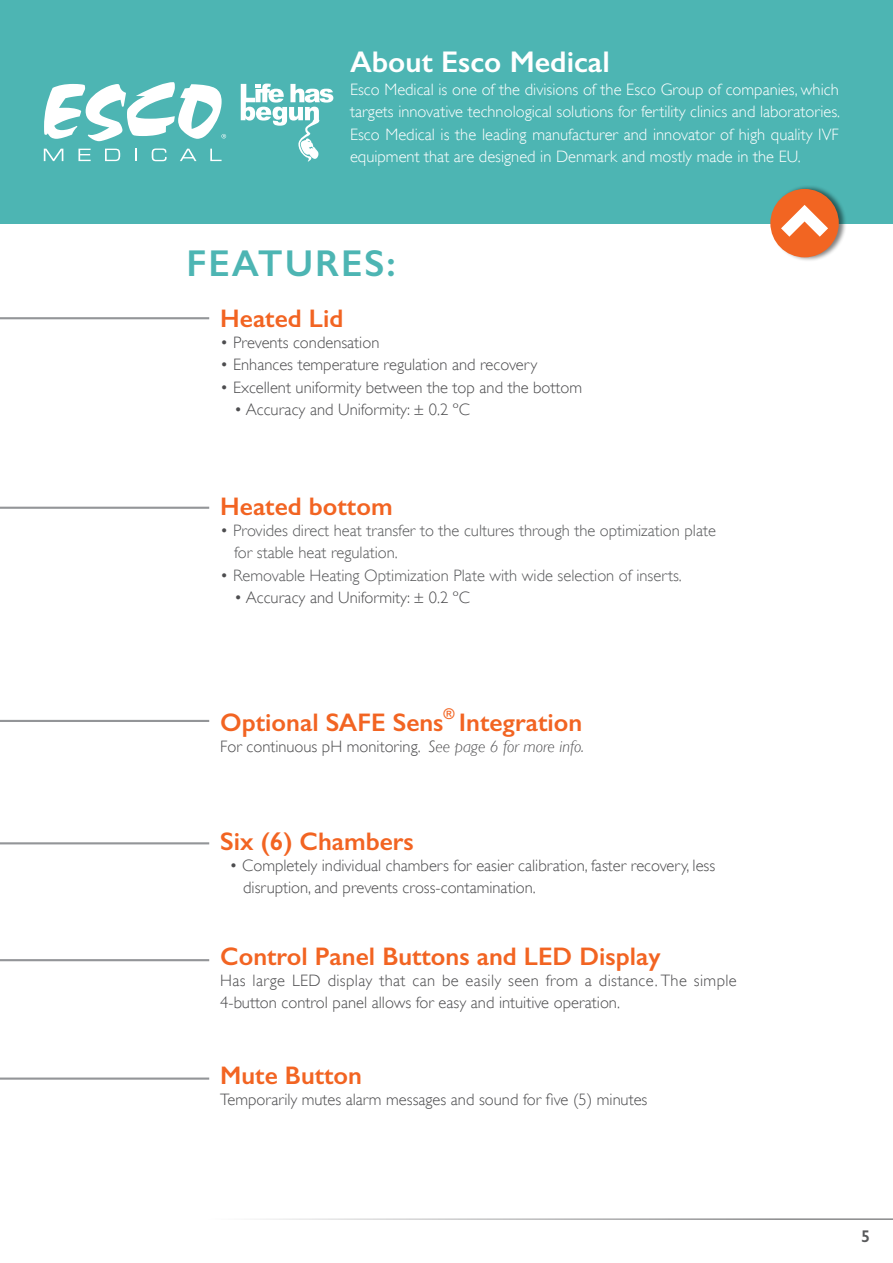
<style>
.page{position:relative;width:893px;height:1263px;background:#fff}
.page>*{position:absolute;margin:0;border:0;box-sizing:border-box;transform-origin:0 0}
.t1{font:600 37.5px "Gill Sans";letter-spacing:.05em;color:#4db5b3}
.t2{font:600 30px "Gill Sans";color:#fff}
.t3{font:600 25.5px "Gill Sans";color:#f26422}
.t4{font:600 16.95px "Gill Sans";color:#58595b}
.t5{font:300 16.5px/22.5px "Gill Sans";color:#4d4d4f}
.t6{font:300 16.5px/22.5px "Gill Sans";color:#fff;text-align:justify}
.t7{font:300 16.5px/22.5px "Gill Sans";color:#58595b}
.t8{font:300 16.5px/22.5px "Gill Sans";letter-spacing:.02em;color:#4d4d4f}
.t9{font:600 14.85px "Gill Sans";color:#f26422}
.s1{color:#4d4d4f}
.s2{font-style:italic}
</style>
<div class="page">
<hr style="left:94px;top:1218px;width:799px;height:2px;background:#58595b">
<div style="left:0;top:0;width:893px;height:223px;background:#4db5b3"></div>
<div style="left:770px;top:185px;width:77px;height:76px;background:#000;opacity:.5"></div>
<div style="left:770px;top:189px;width:69px;height:68px;background:#f26522;border-radius:50%"></div>
<svg style="left:781px;top:205px;width:47px;height:32px"></svg>
<svg style="left:44px;top:82px;width:182px;height:59px"></svg>
<svg style="left:44px;top:149px;width:19px;height:12px"></svg>
<svg style="left:78px;top:149px;width:13px;height:12px"></svg>
<svg style="left:105px;top:149px;width:15px;height:12px"></svg>
<svg style="left:135px;top:149px;width:2px;height:12px"></svg>
<svg style="left:152px;top:148px;width:15px;height:13px"></svg>
<svg style="left:180px;top:149px;width:17px;height:12px"></svg>
<svg style="left:210px;top:149px;width:12px;height:12px"></svg>
<svg style="left:241px;top:84px;width:92px;height:78px"></svg>
<svg style="left:0;top:317px;width:210px;height:3px"></svg>
<svg style="left:0;top:506px;width:210px;height:3px"></svg>
<svg style="left:0;top:959px;width:210px;height:121px"></svg>
<svg style="left:0;top:842px;width:210px;height:3px"></svg>
<svg style="left:0;top:719px;width:210px;height:3px"></svg>
<h2 class="t2" style="left:350px;top:44px;width:261px">About Esco Medical</h2>
<p class="t6" style="left:350px;top:78px;width:492px">Esco Medical is one of the divisions of the Esco Group of companies, which targets innovative technological solutions for fertility clinics and laboratories.<br>Esco Medical is the leading manufacturer and innovator of high quality IVF equipment that are designed in Denmark and mostly made in the EU.</p>
<h1 class="t1" style="left:186px;top:240px;width:211px">FEATURES:</h1>
<h3 class="t3" style="left:220px;top:303px;width:125px">Heated Lid</h3>
<p class="t5" style="left:220px;top:331px;width:161px">• Prevents condensation</p>
<p class="t5" style="left:220px;top:354px;width:318px">• Enhances temperature regulation and recovery</p>
<p class="t5" style="left:220px;top:376px;width:363px">• Excellent uniformity between the top and the bottom</p>
<p class="t5" style="left:234px;top:399px;width:237px">• Accuracy and Uniformity: ± 0.2 ºC</p>
<h3 class="t3" style="left:220px;top:491px;width:174px">Heated bottom</h3>
<p class="t7" style="left:234px;top:519px;width:483px;text-indent:-14px"><span class="s1">•</span> Provides direct heat transfer to the cultures through the optimization plate for stable heat regulation.</p>
<p class="t7" style="left:220px;top:564px;width:463px"><span class="s1">•</span> Removable Heating Optimization Plate with wide selection of inserts.</p>
<p class="t5" style="left:234px;top:587px;width:237px">• Accuracy and Uniformity: ± 0.2 ºC</p>
<h3 class="t3" style="left:220px;top:707px;width:225px">Optional SAFE Sens</h3>
<p class="t9" style="left:444px;top:705px;width:13px">®</p>
<h3 class="t3" style="left:459px;top:707px;width:125px">Integration</h3>
<p class="t5" style="left:220px;top:735px;width:365px">For continuous pH monitoring. <span class="s2">See page 6 for more info.</span></p>
<h3 class="t3" style="left:220px;top:826px;width:195px">Six (6) Chambers</h3>
<p class="t5" style="left:243px;top:854px;width:474px;text-indent:-14px">• Completely individual chambers for easier calibration, faster recovery, less disruption, and prevents cross-contamination.</p>
<h3 class="t3" style="left:220px;top:941px;width:442px">Control Panel Buttons and LED Display</h3>
<p class="t8" style="left:220px;top:969px;width:518px">Has large LED display that can be easily seen from a distance. The simple<br>4-button control panel allows for easy and intuitive operation.</p>
<h3 class="t3" style="left:220px;top:1060px;width:143px">Mute Button</h3>
<p class="t5" style="left:220px;top:1088px;width:429px">Temporarily mutes alarm messages and sound for five (5) minutes</p>
<p class="t4" style="left:861px;top:1225px;width:10px">5</p>
</div>
